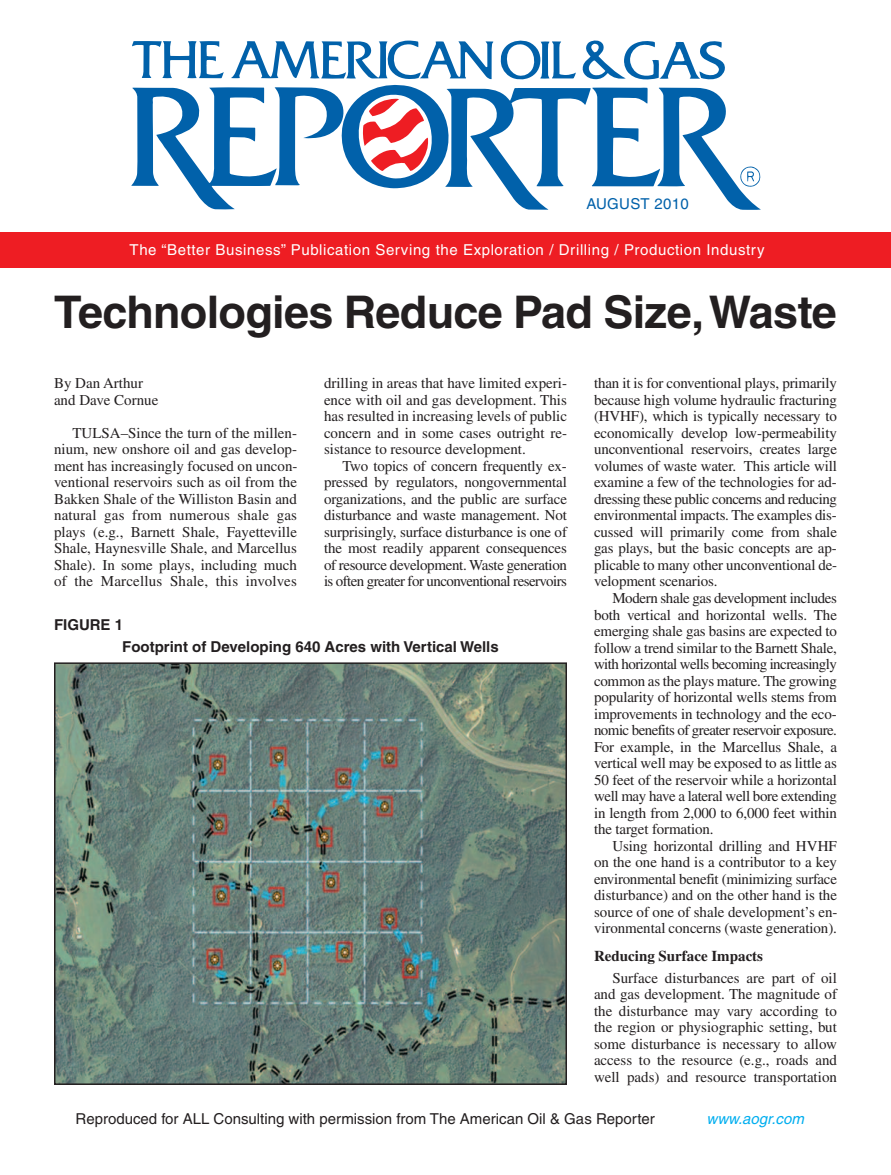
<style>
.page{position:relative;width:891px;height:1175px;background:#fff}
.page>*{position:absolute;margin:0;border:0;box-sizing:border-box;transform-origin:0 0}
.t1{font:700 45px "Helvetica";letter-spacing:-.015em;color:#231f20}
.t2{font:15px/16.5px "Times";letter-spacing:-.005em;color:#231f20;text-align:justify}
.t3{font:15px "Helvetica";letter-spacing:.04em;color:#fff}
.t4{font:15px "Helvetica";color:#231f20}
.t5{font:700 15px/21.6px "Helvetica";color:#231f20}
.t6{font:700 15px "Times";color:#231f20}
.t7{font:italic 15px "Helvetica";color:#00aeef}
.t8{font:15px "Helvetica";letter-spacing:.02em;color:#0161aa}
</style>
<div class="page">
<img style="left:57px;top:665px;width:507px;height:416px">
<div style="left:54px;top:662px;width:513px;height:422px;border:2px solid #231f20"></div>
<div style="left:0;top:233px;width:891px;height:35px;background:#ee1d23"></div>
<svg style="left:131px;top:40px;width:630px;height:170px"></svg>
<p class="t8" style="left:587px;top:199px;width:104px">AUGUST 2010</p>
<p class="t3" style="left:130px;top:244px;width:636px">The “Better Business” Publication Serving the Exploration / Drilling / Production Industry</p>
<h1 class="t1" style="left:54px;top:296px;width:784px">Technologies Reduce Pad Size,Waste</h1>
<p class="t2" style="left:54px;top:377px;width:106px">By Dan Arthur and Dave Cornue</p>
<p class="t2" style="left:54px;top:426px;width:245px;text-indent:18px">TULSA–Since the turn of the millen&shy;nium, new onshore oil and gas develop&shy;ment has increasingly focused on uncon&shy;ventional reservoirs such as oil from the Bakken Shale of the Williston Basin and natural gas from numerous shale gas plays (e.g., Barnett Shale, Fayetteville Shale, Haynesville Shale, and Marcellus Shale). In some plays, including much of the Marcellus Shale, this involves</p>
<p class="t2" style="left:324px;top:377px;width:245px">drilling in areas that have limited experi&shy;ence with oil and gas development. This has resulted in increasing levels of public concern and in some cases outright re&shy;sistance to resource development.</p>
<p class="t2" style="left:324px;top:459px;width:245px;text-indent:18px">Two topics of concern frequently ex&shy;pressed by regulators, nongovernmental organizations, and the public are surface disturbance and waste management. Not surprisingly, surface disturbance is one of the most readily apparent consequences of resource development. Waste generation is often greater for unconventional reservoirs</p>
<p class="t5" style="left:122px;top:615px;width:378px;text-indent:-68px">FIGURE 1<br>Footprint of Developing 640 Acres with Vertical Wells</p>
<p class="t2" style="left:594px;top:377px;width:245px">than it is for conventional plays, primarily because high volume hydraulic fracturing (HVHF), which is typically necessary to economically develop low-permeability unconventional reservoirs, creates large volumes of waste water. This article will examine a few of the technologies for ad&shy;dressing these public concerns and reducing environmental impacts. The examples dis&shy;cussed will primarily come from shale gas plays, but the basic concepts are ap&shy;plicable to many other unconventional de&shy;velopment scenarios.</p>
<p class="t2" style="left:594px;top:591px;width:245px;text-indent:18px">Modern shale gas development includes both vertical and horizontal wells. The emerging shale gas basins are expected to follow a trend similar to the Barnett Shale, with horizontal wells becoming increasingly common as the plays mature. The growing popularity of horizontal wells stems from improvements in technology and the eco&shy;nomic benefits of greater reservoir exposure.<br>For example, in the Marcellus Shale, a vertical well may be exposed to as little as 50 feet of the reservoir while a horizontal well may have a lateral well bore extending in length from 2,000 to 6,000 feet within the target formation.</p>
<p class="t2" style="left:594px;top:839px;width:245px;text-indent:18px">Using horizontal drilling and HVHF on the one hand is a contributor to a key environmental benefit (minimizing surface disturbance) and on the other hand is the source of one of shale development’s en&shy;vironmental concerns (waste generation).</p>
<p class="t6" style="left:594px;top:950px;width:171px">Reducing Surface Impacts</p>
<p class="t2" style="left:594px;top:971px;width:245px;text-indent:18px">Surface disturbances are part of oil and gas development. The magnitude of the disturbance may vary according to the region or physiographic setting, but some disturbance is necessary to allow access to the resource (e.g., roads and well pads) and resource transportation</p>
<p class="t4" style="left:76px;top:1113px;width:581px">Reproduced for ALL Consulting with permission from The American Oil &amp; Gas Reporter</p>
<p class="t7" style="left:707px;top:1113px;width:99px">www.aogr.com</p>
</div>
